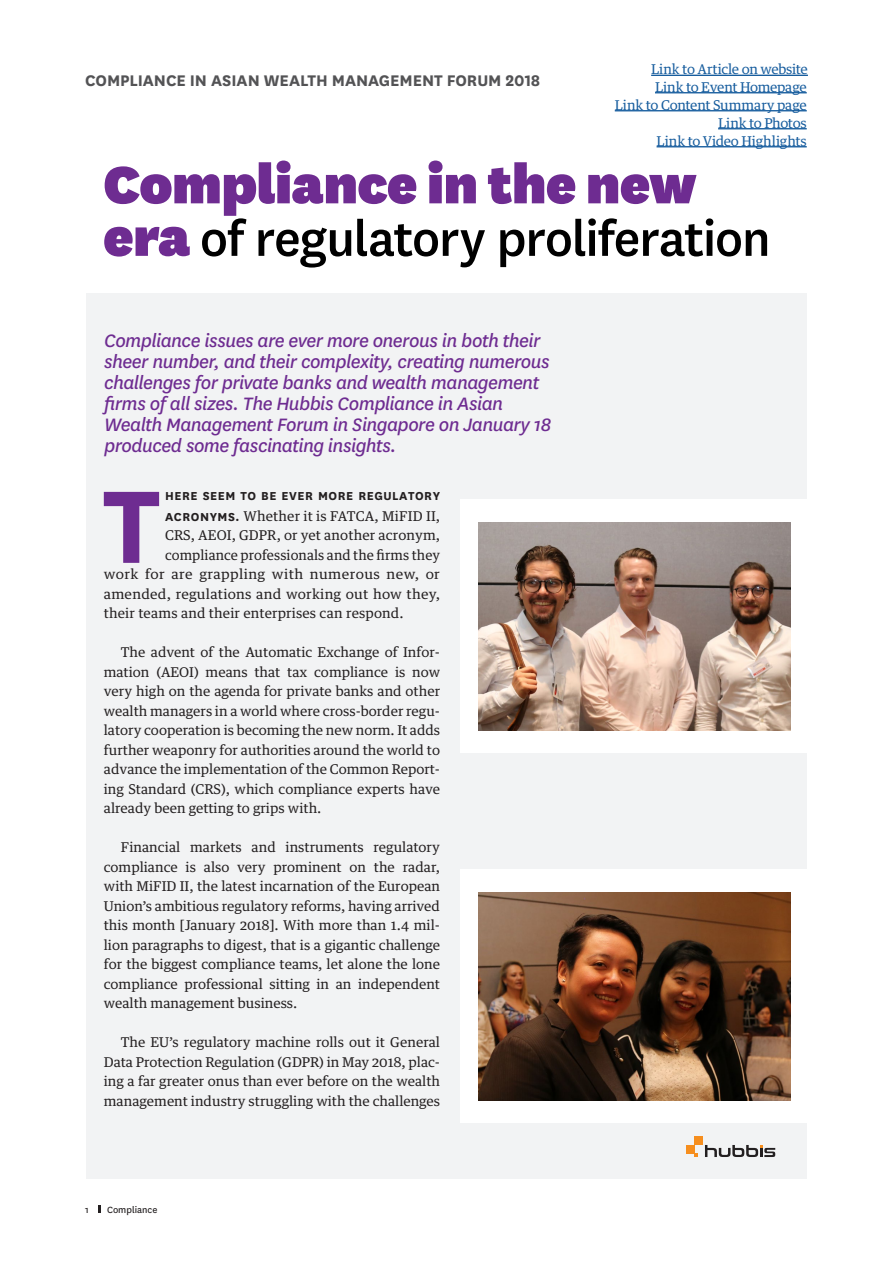
<style>
.page{position:relative;width:893px;height:1263px;background:#fff}
.page>*{position:absolute;margin:0;border:0;box-sizing:border-box;transform-origin:0 0}
.t1{font:700 120.45px "National";color:#6e2c91}
.t2{font:900 61.5px "National";letter-spacing:-.015em;color:#6e2c91}
.t3{font:500 55.5px "National";letter-spacing:-.02em;color:#000}
.t4{font:italic 21px/21px "National";letter-spacing:-.03em;color:#6e2c91}
.t5{font:700 18px "National";letter-spacing:-.005em;color:#535355}
.t6{font:13.5px/19.5px "Guardian Text Egyp";letter-spacing:.005em;color:#231f20;text-align:justify}
.t7{font:13.5px "Guardian Text Egyp";letter-spacing:-.015em;color:#175d9e}
.t8{font:700 13.5px/21px "National";letter-spacing:.04em;color:#231f20}
.t9{font:13.5px "Guardian Text Egyp";letter-spacing:.025em;color:#231f20}
.t10{font:10.5px "National";color:#231f20}
.s1{font-weight:900;font-size:61.5px;color:#6e2c91}
.s2{font-family:"Guardian Text Egyp";font-weight:400}
</style>
<div class="page">
<svg style="left:98px;top:1205px;width:2px;height:8px"></svg>
<div style="left:86px;top:293px;width:721px;height:886px;background:#f2f3f4"></div>
<svg style="left:705px;top:1145px;width:70px;height:12px"></svg>
<div style="left:694px;top:1137px;width:9px;height:8px;background:#f68e1e"></div>
<div style="left:686px;top:1145px;width:8px;height:8px;background:#f68e1e"></div>
<svg style="left:694px;top:1153px;width:4px;height:4px"></svg>
<div style="left:461px;top:500px;width:347px;height:253px;background:#fff"></div>
<img style="left:478px;top:522px;width:312px;height:208px">
<div style="left:460px;top:870px;width:348px;height:253px;background:#fff"></div>
<img style="left:478px;top:892px;width:312px;height:208px">
<hr style="left:651px;top:75px;width:157px;height:1px;background:#175d9e">
<hr style="left:655px;top:92px;width:152px;height:1px;background:#175d9e">
<hr style="left:615px;top:110px;width:192px;height:1px;background:#175d9e">
<hr style="left:718px;top:128px;width:89px;height:1px;background:#175d9e">
<hr style="left:657px;top:146px;width:150px;height:1px;background:#175d9e">
<h3 class="t5" style="left:85px;top:67px;width:457px">COMPLIANCE IN ASIAN WEALTH MANAGEMENT FORUM 2018</h3>
<p class="t7" style="left:651px;top:58px;width:158px">Link to Article on website</p>
<p class="t7" style="left:655px;top:76px;width:153px">Link to Event Homepage</p>
<p class="t7" style="left:615px;top:94px;width:193px">Link to Content Summary page</p>
<p class="t7" style="left:718px;top:112px;width:90px">Link to Photos</p>
<p class="t7" style="left:657px;top:130px;width:152px">Link to Video Highlights</p>
<p class="t2" style="left:103px;top:142px;width:595px">Compliance in the new</p>
<p class="t3" style="left:103px;top:201px;width:669px"><span class="s1">era</span> of regulatory proliferation</p>
<p class="t4" style="left:104px;top:330px;width:448px">Compliance issues are ever more onerous in both their sheer number, and their complexity, creating numerous challenges for private banks and wealth management firms of all sizes. The Hubbis Compliance in Asian Wealth Management Forum in Singapore on January 18 produced some fascinating insights.</p>
<p class="t1" style="left:103px;top:441px;width:59px">T</p>
<p class="t8" style="left:165px;top:484px;width:276px">HERE SEEM TO BE EVER MORE REGULATORY<br>ACRONYMS. <span class="s2">Whether it is FATCA, MiFID II,</span></p>
<p class="t6" style="left:165px;top:524px;width:276px">CRS, AEOI, GDPR, or yet another acronym,</p>
<p class="t6" style="left:165px;top:544px;width:277px">compliance professionals and the firms they</p>
<p class="t9" style="left:104px;top:563px;width:338px">work for are grappling with numerous new, or</p>
<p class="t6" style="left:104px;top:583px;width:338px">amended, regulations and working out how they,</p>
<p class="t6" style="left:104px;top:602px;width:301px">their teams and their enterprises can respond.</p>
<p class="t6" style="left:104px;top:641px;width:338px;text-indent:17px">The advent of the Automatic Exchange of Infor&shy;mation (AEOI) means that tax compliance is now very high on the agenda for private banks and other wealth managers in a world where cross-border regu&shy;latory cooperation is becoming the new norm. It adds further weaponry for authorities around the world to advance the implementation of the Common Report&shy;ing Standard (CRS), which compliance experts have already been getting to grips with.</p>
<p class="t6" style="left:104px;top:836px;width:338px;text-indent:17px">Financial markets and instruments regulatory compliance is also very prominent on the radar, with MiFID II, the latest incarnation of the European Union’s ambitious regulatory reforms, having arrived this month [January 2018]. With more than 1.4 mil&shy;lion paragraphs to digest, that is a gigantic challenge for the biggest compliance teams, let alone the lone compliance professional sitting in an independent wealth management business.</p>
<p class="t6" style="left:104px;top:1031px;width:338px;text-indent:17px">The EU’s regulatory machine rolls out it General Data Protection Regulation (GDPR) in May 2018, plac&shy;ing a far greater onus than ever before on the wealth management industry struggling with the challenges</p>
<p class="t10" style="left:85px;top:1202px;width:5px">1</p>
<p class="t10" style="left:107px;top:1202px;width:52px">Compliance</p>
</div>
